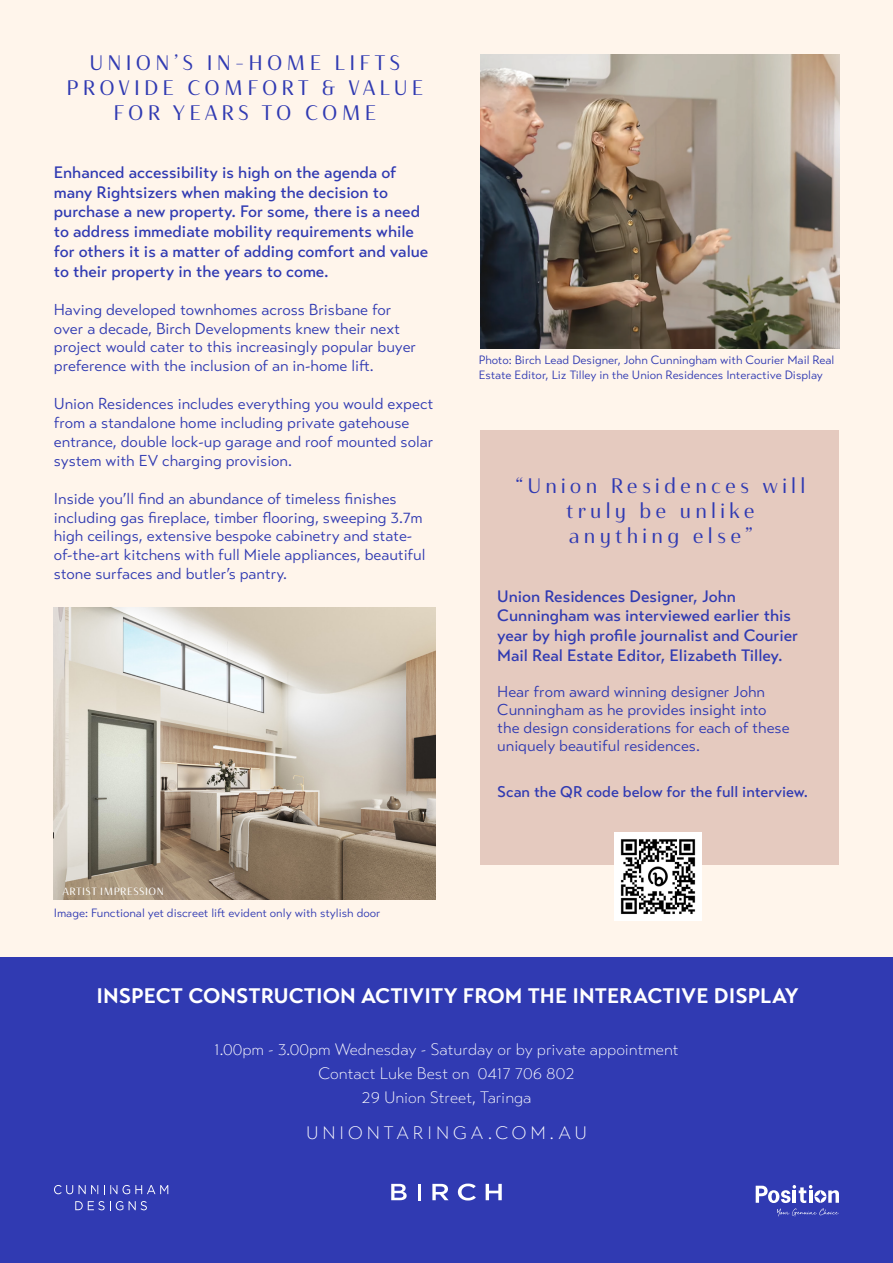
<style>
.page{position:relative;width:893px;height:1263px;background:#fff5eb}
.page>*{position:absolute;margin:0;border:0;box-sizing:border-box;transform-origin:0 0}
.t1{font:21px/25.2px "Haboro Contrast Nor Reg";letter-spacing:.2em;color:#303ab2;text-align:center}
.t2{font:700 21px "Transat Text";color:#fff}
.t3{font:21px "Haboro Contrast Nor Reg";letter-spacing:.11em;color:#303ab2}
.t4{font:300 18px "Transat Text";letter-spacing:.22em;color:#fff}
.t5{font:500 16.5px/19.8px "Transat Text";color:#303ab2}
.t6{font:300 16.5px/24px "Transat Text";color:#fff;text-align:center}
.t7{font:15.75px/18.9px "Transat Text Standard";color:#303ab2}
.t8{font:500 15.45px "Transat Text";color:#303ab2}
.t9{font:12px/14.4px "Transat Text Standard";color:#303ab2}
.t10{font:10.5px "Haboro Contrast Nor Reg";letter-spacing:.05em;color:#fff}
</style>
<div class="page">
<div style="left:480px;top:430px;width:359px;height:435px;background:#e5cabf"></div>
<img style="left:614px;top:833px;width:88px;height:87px">
<img style="left:54px;top:607px;width:382px;height:293px">
<img style="left:480px;top:54px;width:359px;height:295px">
<div style="left:0;top:958px;width:893px;height:305px;background:#303ab2"></div>
<svg style="left:756px;top:1185px;width:83px;height:32px"></svg>
<svg style="left:75px;top:1201px;width:48px;height:9px"></svg>
<svg style="left:129px;top:1201px;width:18px;height:9px"></svg>
<svg style="left:54px;top:1185px;width:19px;height:9px"></svg>
<svg style="left:123px;top:1185px;width:45px;height:9px"></svg>
<svg style="left:104px;top:1185px;width:13px;height:9px"></svg>
<svg style="left:79px;top:1185px;width:19px;height:9px"></svg>
<svg style="left:391px;top:1184px;width:16px;height:16px"></svg>
<svg style="left:418px;top:1184px;width:2px;height:16px"></svg>
<svg style="left:432px;top:1184px;width:17px;height:16px"></svg>
<svg style="left:458px;top:1183px;width:18px;height:17px"></svg>
<svg style="left:486px;top:1184px;width:16px;height:16px"></svg>
<p class="t1" style="left:67px;top:50px;width:358px">UNION’S IN-HOME LIFTS<br>PROVIDE COMFORT &amp; VALUE<br>FOR YEARS TO COME</p>
<p class="t5" style="left:54px;top:162px;width:376px">Enhanced accessibility is high on the agenda of many Rightsizers when making the decision to purchase a new property. For some, there is a need to address immediate mobility requirements while for others it is a matter of adding comfort and value to their property in the years to come.</p>
<p class="t7" style="left:54px;top:300px;width:364px">Having developed townhomes across Brisbane for over a decade, Birch Developments knew their next project would cater to this increasingly popular buyer preference with the inclusion of an in-home lift.</p>
<p class="t7" style="left:54px;top:394px;width:381px">Union Residences includes everything you would expect from a standalone home including private gatehouse entrance, double lock-up garage and roof mounted solar system with EV charging provision.</p>
<p class="t7" style="left:54px;top:489px;width:370px">Inside you’ll find an abundance of timeless finishes including gas fireplace, timber flooring, sweeping 3.7m high ceilings, extensive bespoke cabinetry and state-</p>
<p class="t7" style="left:54px;top:546px;width:373px">of-the-art kitchens with full Miele appliances, beautiful stone surfaces and butler’s pantry.</p>
<p class="t9" style="left:479px;top:353px;width:357px">Photo: Birch Lead Designer, John Cunningham with Courier Mail Real<br>Estate Editor, Liz Tilley in the Union Residences Interactive Display</p>
<p class="t1" style="left:515px;top:472px;width:292px">“Union Residences will truly be unlike anything else”</p>
<p class="t5" style="left:497px;top:586px;width:302px">Union Residences Designer, John Cunningham was interviewed earlier this year by high profile journalist and Courier Mail Real Estate Editor, Elizabeth Tilley.</p>
<p class="t7" style="left:497px;top:683px;width:294px;line-height:18px">Hear from award winning designer John Cunningham as he provides insight into the design considerations for each of these uniquely beautiful residences.</p>
<p class="t3" style="left:464px;top:771px;width:361px">A DEVELOPMENT TEAM WITH AN</p>
<p class="t8" style="left:497px;top:782px;width:312px">Scan the QR code below for the full interview.</p>
<p class="t10" style="left:63px;top:885px;width:102px">ARTIST IMPRESSION</p>
<p class="t9" style="left:54px;top:906px;width:328px">Image: Functional yet discreet lift evident only with stylish door</p>
<p class="t2" style="left:97px;top:983px;width:703px">INSPECT CONSTRUCTION ACTIVITY FROM THE INTERACTIVE DISPLAY</p>
<p class="t6" style="left:214px;top:1038px;width:466px">1.00pm - 3.00pm Wednesday - Saturday or by private appointment<br>Contact Luke Best on 0417 706 802</p>
<p class="t6" style="left:361px;top:1086px;width:172px">29 Union Street, Taringa</p>
<p class="t4" style="left:306px;top:1122px;width:282px">UNIONTARINGA.COM.AU</p>
</div>
